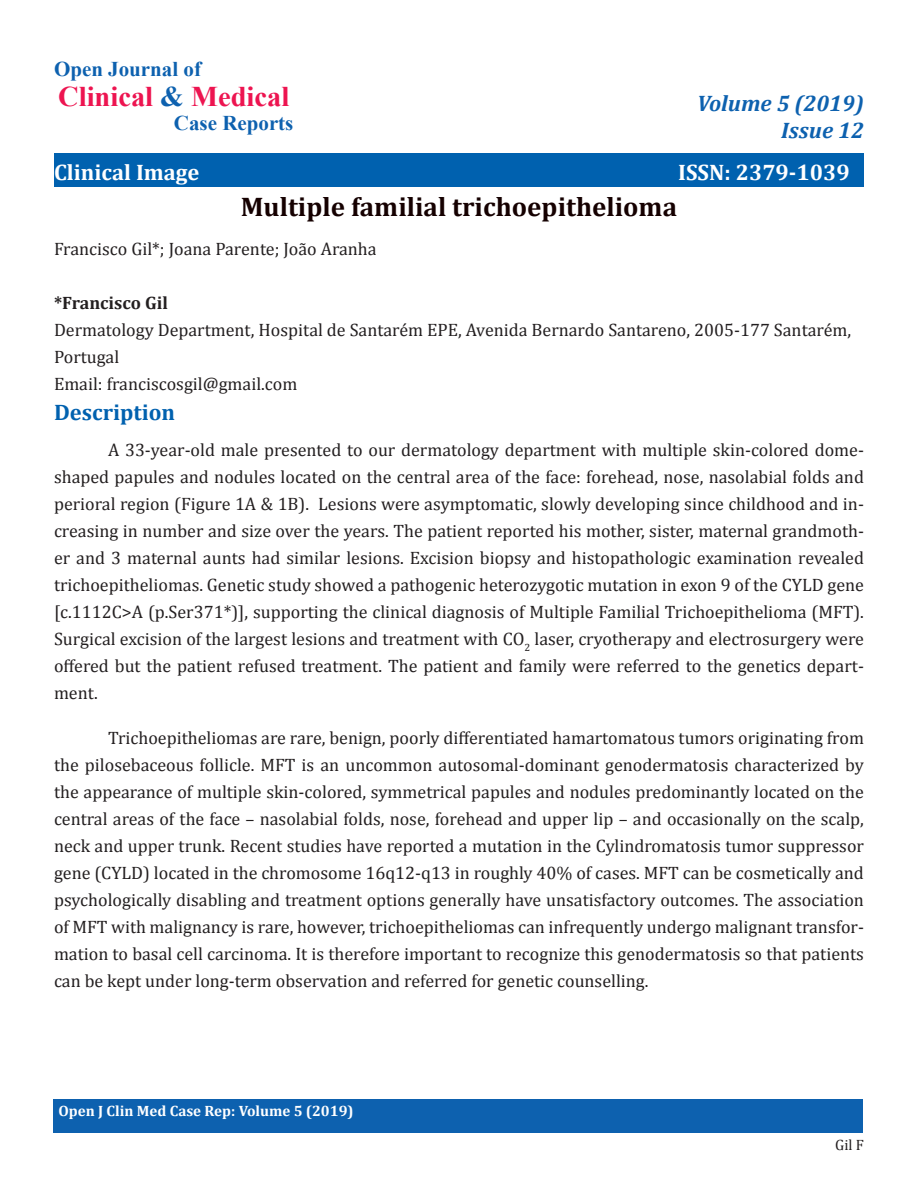
<style>
.page{position:relative;width:918px;height:1188px;background:#fff}
.page>*{position:absolute;margin:0;border:0;box-sizing:border-box;transform-origin:0 0}
.t1{font:700 28.5px "Times New Roman";color:#ed1450}
.t2{font:700 27px "Cambria";color:#150000}
.t3{font:700 22.5px "Cambria";color:#fff}
.t4{font:italic 700 22.5px "Cambria";color:#0d61af}
.t5{font:700 22.5px "Cambria";color:#0061af}
.t6{font:700 21px "Times New Roman";color:#0d61af}
.t7{font:18px/27px "Cambria";color:#231f20;text-align:justify}
.t8{font:700 18px "Cambria";color:#231f20}
.t9{font:700 15px "Cambria";color:#fff}
.t10{font:15px "Cambria";color:#231f20}
.s1{color:#0d61af}
</style>
<div class="page">
<div style="left:54px;top:153px;width:810px;height:34px;background:#0061af"></div>
<div style="left:53px;top:1099px;width:810px;height:33px;background:#0d61af"></div>
<p class="t6" style="left:54px;top:54px;width:149px">Open Journal of</p>
<p class="t1" style="left:58px;top:76px;width:233px">Clinical <span class="s1">&amp;</span> Medical</p>
<p class="t6" style="left:174px;top:108px;width:121px">Case Reports</p>
<p class="t3" style="left:54px;top:156px;width:147px">Clinical Image</p>
<p class="t4" style="left:697px;top:88px;width:168px">Volume 5 (2019)</p>
<p class="t4" style="left:781px;top:115px;width:84px">Issue 12</p>
<p class="t3" style="left:678px;top:156px;width:173px">ISSN: 2379-1039</p>
<p class="t2" style="left:241px;top:188px;width:438px">Multiple familial trichoepithelioma</p>
<p class="t7" style="left:54px;top:235px;width:324px">Francisco Gil*; Joana Parente; João Aranha</p>
<p class="t8" style="left:54px;top:290px;width:115px">*Francisco Gil</p>
<p class="t7" style="left:54px;top:316px;width:799px;text-align:left">Dermatology Department, Hospital de Santarém EPE, Avenida Bernardo Santareno, 2005-177 Santarém,<br>Portugal<br>Email: franciscosgil@gmail.com</p>
<p class="t5" style="left:54px;top:396px;width:123px">Description</p>
<p class="t7" style="left:54px;top:436px;width:811px;text-indent:54px">A 33-year-old male presented to our dermatology department with multiple skin-colored dome&shy;shaped papules and nodules located on the central area of the face: forehead, nose, nasolabial folds and perioral region (Figure 1A &amp; 1B). Lesions were asymptomatic, slowly developing since childhood and in&shy;creasing in number and size over the years. The patient reported his mother, sister, maternal grandmoth&shy;er and 3 maternal aunts had similar lesions. Excision biopsy and histopathologic examination revealed trichoepitheliomas. Genetic study showed a pathogenic heterozygotic mutation in exon 9 of the CYLD gene [c.1112C&gt;A (p.Ser371*)], supporting the clinical diagnosis of Multiple Familial Trichoepithelioma (MFT).<br>Surgical excision of the largest lesions and treatment with CO<sub>2</sub> laser, cryotherapy and electrosurgery were offered but the patient refused treatment. The patient and family were referred to the genetics depart&shy;ment.</p>
<p class="t7" style="left:54px;top:724px;width:812px;text-indent:54px">Trichoepitheliomas are rare, benign, poorly differentiated hamartomatous tumors originating from the pilosebaceous follicle. MFT is an uncommon autosomal-dominant genodermatosis characterized by the appearance of multiple skin-colored, symmetrical papules and nodules predominantly located on the central areas of the face – nasolabial folds, nose, forehead and upper lip – and occasionally on the scalp, neck and upper trunk. Recent studies have reported a mutation in the Cylindromatosis tumor suppressor gene (CYLD) located in the chromosome 16q12-q13 in roughly 40% of cases. MFT can be cosmetically and psychologically disabling and treatment options generally have unsatisfactory outcomes. The association of MFT with malignancy is rare, however, trichoepitheliomas can infrequently undergo malignant transfor&shy;mation to basal cell carcinoma. It is therefore important to recognize this genodermatosis so that patients can be kept under long-term observation and referred for genetic counselling.</p>
<p class="t9" style="left:58px;top:1100px;width:297px">Open J Clin Med Case Rep: Volume 5 (2019)</p>
<p class="t10" style="left:835px;top:1136px;width:30px">Gil F</p>
</div>
